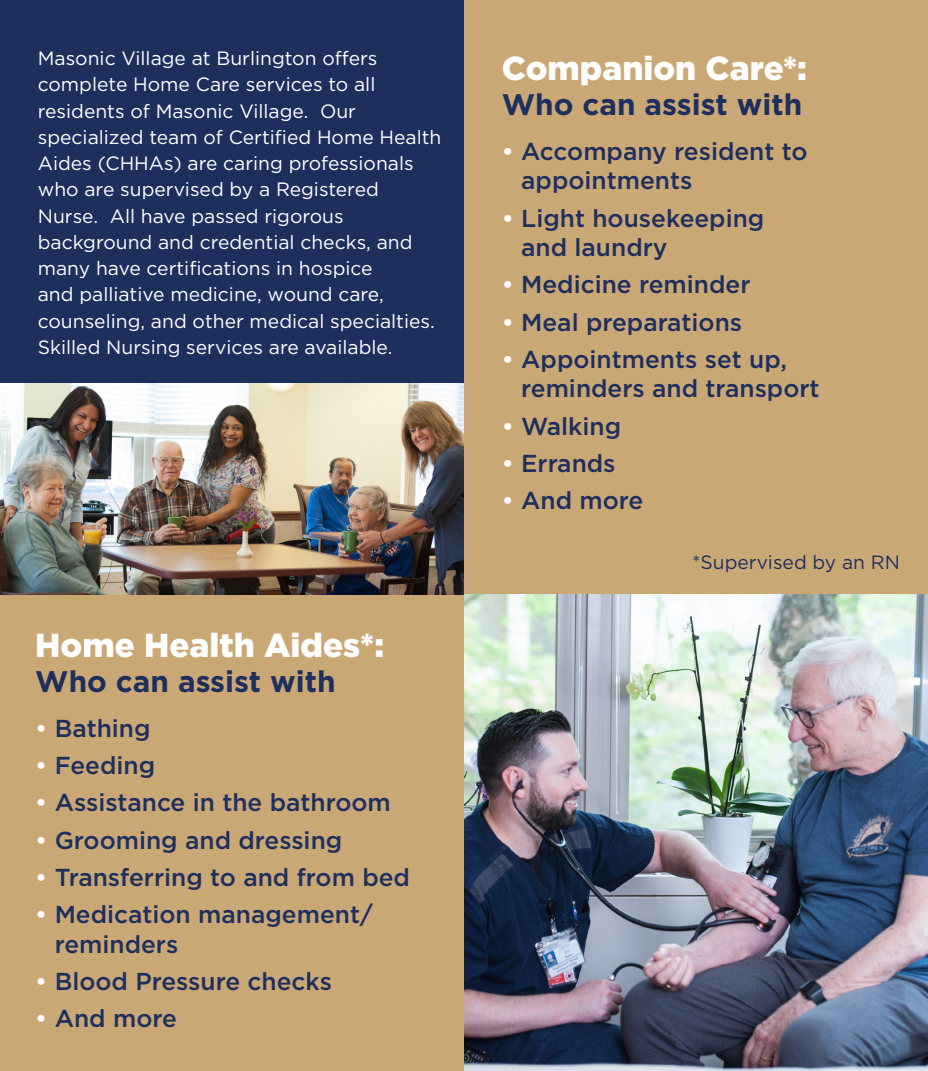
<style>
.page{position:relative;width:928px;height:1071px;background:#fff}
.page>*{position:absolute;margin:0;border:0;box-sizing:border-box;transform-origin:0 0}
.t1{font:900 33.25px "Gotham";color:#fff}
.t2{font:700 29.75px "Gotham";color:#1e2f5e}
.t3{font:500 24.5px/29.4px "Gotham";color:#1e2f5e}
.t4{font:19.25px/26.2px "Gotham";color:#fff}
.t5{font:19.25px "Gotham";color:#1e2f5e}
.s1{color:#fff}
</style>
<div class="page">
<div style="left:0;top:0;width:464px;height:383px;background:#1e2f5e"></div>
<div style="left:464px;top:0;width:463px;height:595px;background:#caa876"></div>
<div style="left:0;top:595px;width:464px;height:476px;background:#caa876"></div>
<img style="left:0;top:383px;width:464px;height:212px">
<img style="left:464px;top:595px;width:463px;height:476px">
<p class="t4" style="left:38px;top:45px;width:405px">Masonic Village at Burlington offers complete Home Care services to all residents of Masonic Village. Our specialized team of Certified Home Health Aides (CHHAs) are caring professionals who are supervised by a Registered Nurse. All have passed rigorous background and credential checks, and many have certifications in hospice<br>and palliative medicine, wound care, counseling, and other medical specialties.</p>
<p class="t4" style="left:38px;top:333px;width:356px">Skilled Nursing services are available.</p>
<p class="t1" style="left:35px;top:626px;width:350px">Home Health Aides*:</p>
<p class="t2" style="left:35px;top:664px;width:302px">Who can assist with</p>
<p class="t3" style="left:35px;top:713px;width:117px"><span class="s1">•</span> Bathing</p>
<p class="t3" style="left:35px;top:750px;width:121px"><span class="s1">•</span> Feeding</p>
<p class="t3" style="left:35px;top:787px;width:357px"><span class="s1">•</span> Assistance in the bathroom</p>
<p class="t3" style="left:35px;top:825px;width:308px"><span class="s1">•</span> Grooming and dressing</p>
<p class="t3" style="left:35px;top:862px;width:376px"><span class="s1">•</span> Transferring to and from bed</p>
<p class="t3" style="left:55px;top:899px;width:319px;text-indent:-19px"><span class="s1">•</span> Medication management/ reminders</p>
<p class="t3" style="left:35px;top:966px;width:298px"><span class="s1">•</span> Blood Pressure checks</p>
<p class="t3" style="left:35px;top:1003px;width:143px"><span class="s1">•</span> And more</p>
<p class="t1" style="left:501px;top:49px;width:307px">Companion Care*:</p>
<p class="t2" style="left:501px;top:87px;width:302px">Who can assist with</p>
<p class="t3" style="left:521px;top:136px;width:288px;text-indent:-19px"><span class="s1">•</span> Accompany resident to appointments</p>
<p class="t3" style="left:521px;top:203px;width:244px;text-indent:-19px"><span class="s1">•</span> Light housekeeping and laundry</p>
<p class="t3" style="left:501px;top:269px;width:250px"><span class="s1">•</span> Medicine reminder</p>
<p class="t3" style="left:501px;top:307px;width:242px"><span class="s1">•</span> Meal preparations</p>
<p class="t3" style="left:521px;top:344px;width:300px;text-indent:-19px"><span class="s1">•</span> Appointments set up, reminders and transport</p>
<p class="t3" style="left:501px;top:411px;width:121px"><span class="s1">•</span> Walking</p>
<p class="t3" style="left:501px;top:448px;width:115px"><span class="s1">•</span> Errands</p>
<p class="t3" style="left:501px;top:485px;width:143px"><span class="s1">•</span> And more</p>
<p class="t5" style="left:692px;top:552px;width:209px">*Supervised by an RN</p>
</div>
